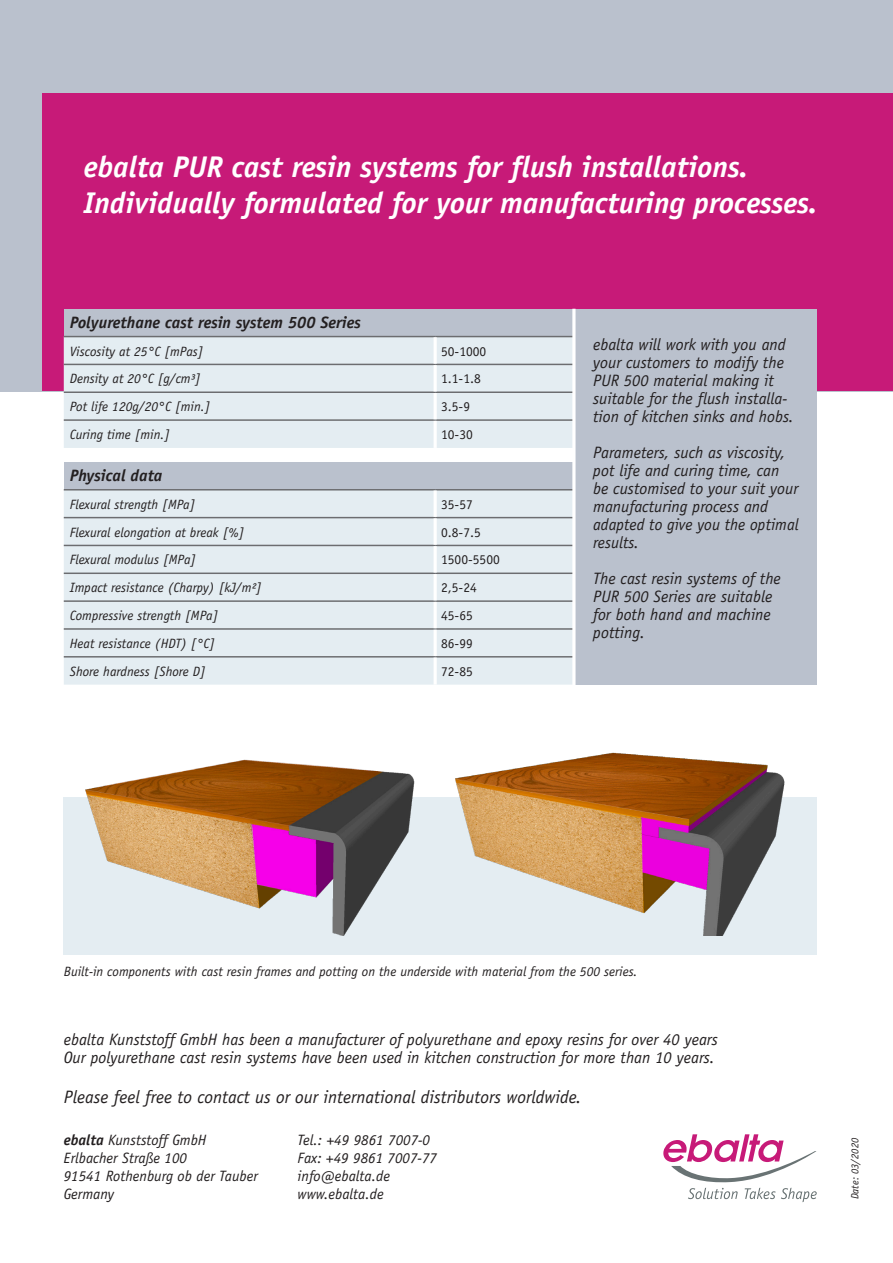
<style>
.page{position:relative;width:893px;height:1263px;background:#fff}
.page>*{position:absolute;margin:0;border:0;box-sizing:border-box;transform-origin:0 0}
.t1{font:italic 700 30px "Officina Sans";color:#fff}
.t2{font:italic 18px "Officina Sans";color:#231f20}
.t3{font:italic 16.5px/18px "Officina Sans";color:#231f20}
.t4{font:italic 700 16.5px "Officina Sans";color:#231f20}
.t5{font:italic 15px/18px "Officina Sans";color:#231f20}
.t6{font:italic 13.5px "Officina Sans";color:#231f20}
.t7{font:13.5px "Officina Sans";color:#231f20}
.t8{font:italic 10.5px "Officina Sans";color:#231f20}
.s1{font-weight:700}
</style>
<div class="page">
<div style="left:0;top:0;width:893px;height:391px;background:#bac1cd"></div>
<div style="left:43px;top:93px;width:850px;height:298px;background:#c71a78"></div>
<div style="left:64px;top:309px;width:511px;height:28px;background:#bac1cd"></div>
<div style="left:64px;top:337px;width:508px;height:111px;background:#e4edf2"></div>
<hr style="left:64px;top:336px;width:371px;height:1px;background:#6c6d70">
<hr style="left:435px;top:336px;width:140px;height:1px;background:#6c6d70">
<hr style="left:64px;top:364px;width:371px;height:1px;background:#6c6d70">
<hr style="left:435px;top:364px;width:140px;height:1px;background:#6c6d70">
<hr style="left:64px;top:391px;width:371px;height:2px;background:#6c6d70">
<hr style="left:435px;top:391px;width:140px;height:2px;background:#6c6d70">
<hr style="left:64px;top:419px;width:371px;height:2px;background:#6c6d70">
<hr style="left:435px;top:419px;width:140px;height:2px;background:#6c6d70">
<hr style="left:434px;top:337px;width:3px;height:27px;background:#fff">
<hr style="left:434px;top:365px;width:3px;height:26px;background:#fff">
<hr style="left:434px;top:393px;width:3px;height:26px;background:#fff">
<hr style="left:434px;top:421px;width:3px;height:27px;background:#fff">
<div style="left:64px;top:462px;width:511px;height:28px;background:#bac1cd"></div>
<div style="left:64px;top:490px;width:508px;height:195px;background:#e4edf2"></div>
<hr style="left:64px;top:489px;width:371px;height:1px;background:#6c6d70">
<hr style="left:435px;top:489px;width:140px;height:1px;background:#6c6d70">
<hr style="left:64px;top:517px;width:371px;height:1px;background:#6c6d70">
<hr style="left:435px;top:517px;width:140px;height:1px;background:#6c6d70">
<hr style="left:64px;top:545px;width:371px;height:1px;background:#6c6d70">
<hr style="left:435px;top:545px;width:140px;height:1px;background:#6c6d70">
<hr style="left:64px;top:572px;width:371px;height:2px;background:#6c6d70">
<hr style="left:435px;top:572px;width:140px;height:2px;background:#6c6d70">
<hr style="left:64px;top:600px;width:371px;height:2px;background:#6c6d70">
<hr style="left:435px;top:600px;width:140px;height:2px;background:#6c6d70">
<hr style="left:64px;top:628px;width:371px;height:2px;background:#6c6d70">
<hr style="left:435px;top:628px;width:140px;height:2px;background:#6c6d70">
<hr style="left:64px;top:656px;width:371px;height:1px;background:#6c6d70">
<hr style="left:435px;top:656px;width:140px;height:1px;background:#6c6d70">
<hr style="left:434px;top:490px;width:3px;height:27px;background:#fff">
<hr style="left:434px;top:518px;width:3px;height:27px;background:#fff">
<hr style="left:434px;top:546px;width:3px;height:26px;background:#fff">
<hr style="left:434px;top:574px;width:3px;height:26px;background:#fff">
<hr style="left:434px;top:602px;width:3px;height:26px;background:#fff">
<hr style="left:434px;top:630px;width:3px;height:26px;background:#fff">
<hr style="left:434px;top:657px;width:3px;height:28px;background:#fff">
<div style="left:575px;top:309px;width:242px;height:376px;background:#bac1cd"></div>
<div style="left:64px;top:798px;width:753px;height:157px;background:#e4edf2"></div>
<svg style="left:663px;top:1134px;width:154px;height:68px"></svg>
<svg style="left:572px;top:309px;width:4px;height:376px"></svg>
<img style="left:443px;top:752px;width:361px;height:184px">
<img style="left:72px;top:759px;width:362px;height:177px">
<p class="t1" style="left:84px;top:149px;width:666px">ebalta PUR cast resin systems for flush installations.</p>
<p class="t1" style="left:84px;top:185px;width:735px">Individually formulated for your manufacturing processes.</p>
<p class="t4" style="left:70px;top:312px;width:292px">Polyurethane cast resin system 500 Series</p>
<p class="t6" style="left:70px;top:343px;width:135px">Viscosity at 25°C [mPas]</p>
<p class="t7" style="left:441px;top:343px;width:47px">50-1000</p>
<p class="t6" style="left:70px;top:371px;width:133px">Density at 20°C [g/cm³]</p>
<p class="t7" style="left:441px;top:371px;width:41px">1.1-1.8</p>
<p class="t6" style="left:70px;top:399px;width:142px">Pot life 120g/20°C [min.]</p>
<p class="t7" style="left:441px;top:399px;width:30px">3.5-9</p>
<p class="t6" style="left:70px;top:427px;width:102px">Curing time [min.]</p>
<p class="t7" style="left:441px;top:427px;width:33px">10-30</p>
<p class="t4" style="left:70px;top:465px;width:94px">Physical data</p>
<p class="t6" style="left:70px;top:496px;width:127px">Flexural strength [MPa]</p>
<p class="t7" style="left:441px;top:496px;width:33px">35-57</p>
<p class="t6" style="left:70px;top:524px;width:176px">Flexural elongation at break [%]</p>
<p class="t7" style="left:441px;top:524px;width:41px">0.8-7.5</p>
<p class="t6" style="left:70px;top:552px;width:128px">Flexural modulus [MPa]</p>
<p class="t7" style="left:441px;top:552px;width:60px">1500-5500</p>
<p class="t6" style="left:70px;top:580px;width:194px">Impact resistance (Charpy) [kJ/m²]</p>
<p class="t7" style="left:441px;top:580px;width:37px">2,5-24</p>
<p class="t6" style="left:70px;top:608px;width:150px">Compressive strength [MPa]</p>
<p class="t7" style="left:441px;top:608px;width:33px">45-65</p>
<p class="t6" style="left:70px;top:635px;width:147px">Heat resistance (HDT) [°C]</p>
<p class="t7" style="left:441px;top:635px;width:33px">86-99</p>
<p class="t6" style="left:70px;top:663px;width:138px">Shore hardness [Shore D]</p>
<p class="t7" style="left:441px;top:663px;width:33px">72-85</p>
<p class="t3" style="left:593px;top:335px;width:202px">ebalta will work with you and your customers to modify the<br>PUR 500 material making it suitable for the flush installa&shy;tion of kitchen sinks and hobs.</p>
<p class="t3" style="left:593px;top:443px;width:207px">Parameters, such as viscosity, pot life and curing time, can be customised to your suit your manufacturing process and</p>
<p class="t3" style="left:593px;top:515px;width:207px">adapted to give you the optimal results.</p>
<p class="t3" style="left:593px;top:569px;width:189px">The cast resin systems of the<br>PUR 500 Series are suitable for both hand and machine potting.</p>
<p class="t6" style="left:64px;top:964px;width:575px">Built-in components with cast resin frames and potting on the underside with material from the 500 series.</p>
<p class="t3" style="left:64px;top:1030px;width:656px">ebalta Kunststoff GmbH has been a manufacturer of polyurethane and epoxy resins for over 40 years</p>
<p class="t3" style="left:64px;top:1048px;width:652px">Our polyurethane cast resin systems have been used in kitchen construction for more than 10 years.</p>
<p class="t2" style="left:64px;top:1086px;width:519px">Please feel free to contact us or our international distributors worldwide.</p>
<p class="t5" style="left:64px;top:1131px;width:144px"><span class="s1">ebalta</span> Kunststoff GmbH</p>
<p class="t5" style="left:64px;top:1149px;width:125px">Erlbacher Straße 100</p>
<p class="t5" style="left:64px;top:1167px;width:196px">91541 Rothenburg ob der Tauber</p>
<p class="t5" style="left:64px;top:1185px;width:52px">Germany</p>
<p class="t5" style="left:298px;top:1131px;width:134px">Tel.: +49 9861 7007-0</p>
<p class="t5" style="left:298px;top:1149px;width:141px">Fax: +49 9861 7007-77</p>
<p class="t5" style="left:298px;top:1167px;width:94px">info@ebalta.de www.ebalta.de</p>
<p class="t8" style="left:849px;top:1199px;width:63px;rotate:-90deg">Date: 03/2020</p>
</div>
